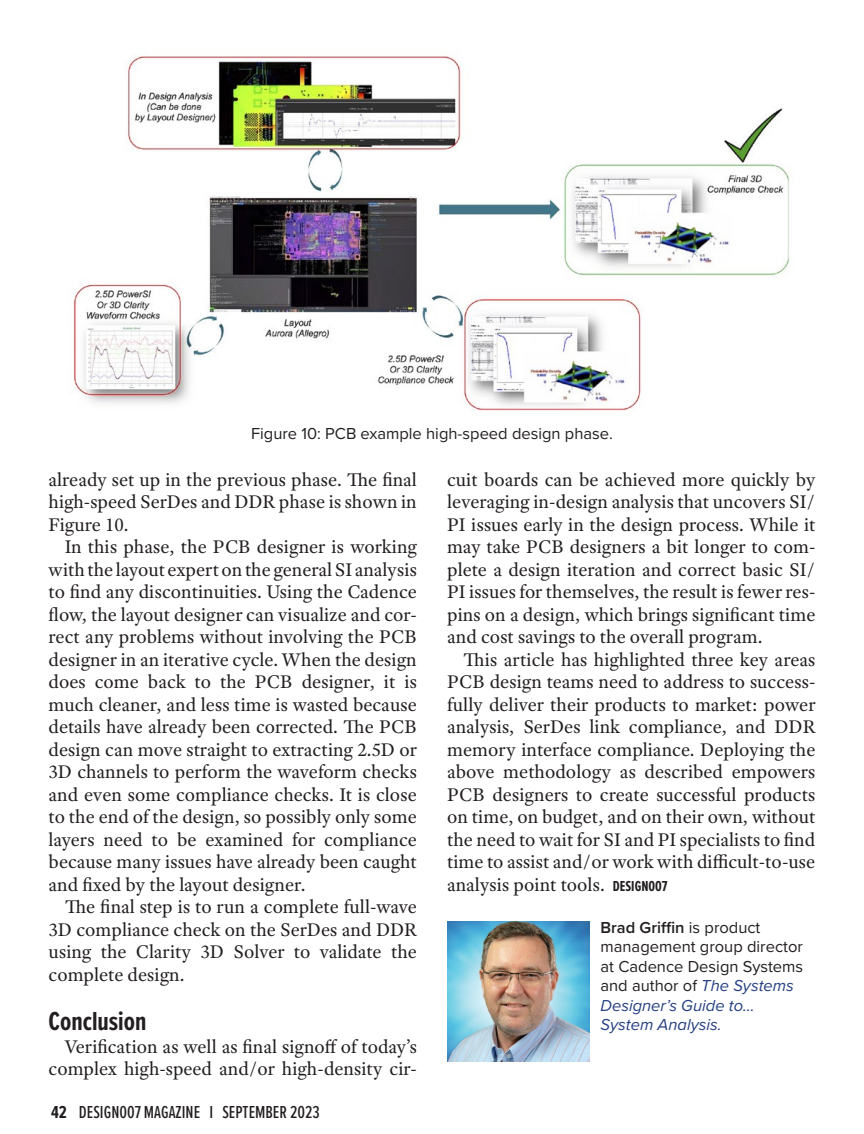
<style>
.page{position:relative;width:864px;height:1134px;background:#fff}
.page>*{position:absolute;margin:0;border:0;box-sizing:border-box;transform-origin:0 0}
.Paragraph_-_Main_tex{font:700 27px "Proxima Nova Ex Cn";color:#231f20}
.Paragraph_-_Main_tex-2{font:19.5px/22.5px "Adobe Text Pro";color:#231f20;text-align:justify}
.t1{font:500 18px "Proxima Nova Ex Cn";color:#231f20}
.Paragraph_-_Main_tex-3{font:16.5px/19.5px "Proxima Nova";color:#231f20}
.Paragraph_-_Main_tex-4{font:600 16.5px "Proxima Nova";color:#231f20}
.Paragraph_-_Main_tex-5{font:italic 16.5px "Proxima Nova";color:#254082}
.s1{font-weight:700}
.s2{font-family:"Proxima Nova Ex Cn";font-weight:700;font-size:15px}
.s3{font-weight:400}
.s4{font-style:italic;color:#254082}
</style>
<div class="page">
<img style="left:447px;top:921px;width:143px;height:141px">
<img style="left:73px;top:56px;width:717px;height:355px">
<p class="Paragraph_-_Main_tex-3" style="left:251px;top:423px;width:363px">Figure 10: PCB example high-speed design phase.</p>
<p class="Paragraph_-_Main_tex-2" style="left:49px;top:468px;width:370px">already set up in the previous phase. The final high-speed SerDes and DDR phase is shown in Figure 10.</p>
<p class="Paragraph_-_Main_tex-2" style="left:49px;top:536px;width:370px;text-indent:16px">In this phase, the PCB designer is working with the layout expert on the general SI analysis to find any discontinuities. Using the Cadence flow, the layout designer can visualize and cor&shy;rect any problems without involving the PCB designer in an iterative cycle. When the design does come back to the PCB designer, it is much cleaner, and less time is wasted because details have already been corrected. The PCB design can move straight to extracting 2.5D or 3D channels to perform the waveform checks and even some compliance checks. It is close to the end of the design, so possibly only some layers need to be examined for compliance because many issues have already been caught and fixed by the layout designer.</p>
<p class="Paragraph_-_Main_tex-2" style="left:49px;top:896px;width:370px;text-indent:16px">The final step is to run a complete full-wave 3D compliance check on the SerDes and DDR using the Clarity 3D Solver to validate the complete design.</p>
<p class="Paragraph_-_Main_tex" style="left:49px;top:1002px;width:99px">Conclusion</p>
<p class="Paragraph_-_Main_tex-2" style="left:49px;top:1035px;width:370px;text-align:right">Verification as well as final signoff of today’s complex high-speed and/or high-density cir-</p>
<p class="t1" style="left:51px;top:1099px;width:270px"><span class="s1">42</span> DESIGN007 MAGAZINE I SEPTEMBER 2023</p>
<p class="Paragraph_-_Main_tex-2" style="left:447px;top:468px;width:370px">cuit boards can be achieved more quickly by leveraging in-design analysis that uncovers SI/ PI issues early in the design process. While it may take PCB designers a bit longer to com&shy;plete a design iteration and correct basic SI/ PI issues for themselves, the result is fewer res&shy;pins on a design, which brings significant time and cost savings to the overall program.</p>
<p class="Paragraph_-_Main_tex-2" style="left:447px;top:648px;width:370px;text-indent:16px">This article has highlighted three key areas PCB design teams need to address to success&shy;fully deliver their products to market: power analysis, SerDes link compliance, and DDR memory interface compliance. Deploying the above methodology as described empowers PCB designers to create successful products on time, on budget, and on their own, without the need to wait for SI and PI specialists to find time to assist and/or work with difficult-to-use analysis point tools. <span class="s2">DESIGN007</span></p>
<p class="Paragraph_-_Main_tex-4" style="left:601px;top:915px;width:161px">Brad Griffin <span class="s3">is product</span></p>
<p class="Paragraph_-_Main_tex-3" style="left:601px;top:936px;width:204px">management group director at Cadence Design Systems and author of <span class="s4">The Systems<br>Designer’s Guide to…</span></p>
<p class="Paragraph_-_Main_tex-5" style="left:601px;top:1013px;width:123px">System Analysis.</p>
</div>
